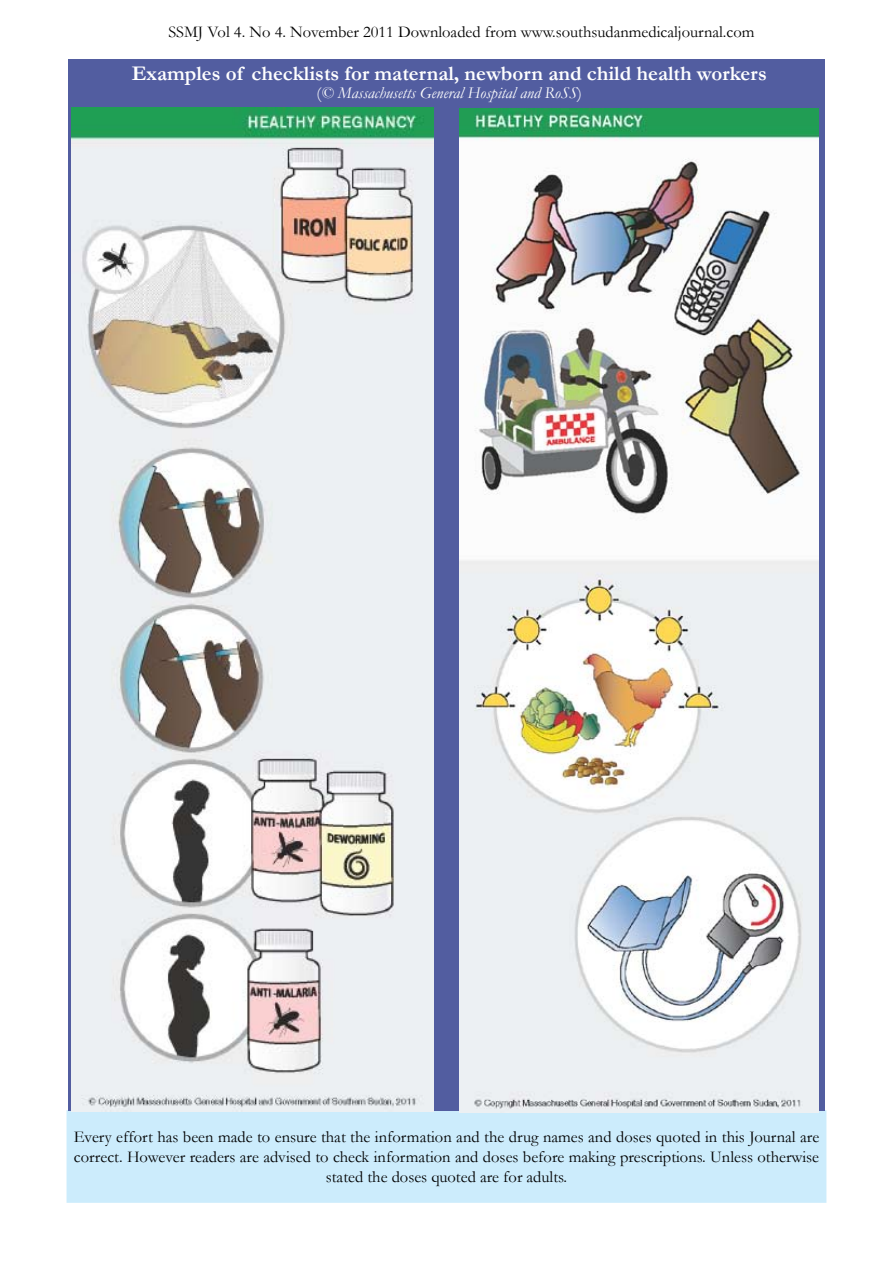
<style>
.page{position:relative;width:893px;height:1263px;background:#fff}
.page>*{position:absolute;margin:0;border:0;box-sizing:border-box;transform-origin:0 0}
.t1{font:700 21px "Garamond";color:#fff}
.t2{font:16.5px/19.8px "Garamond";color:#000;text-align:center}
.t3{font:italic 16.5px "Garamond";color:#fff}
.s1{font-style:normal}
</style>
<div class="page">
<div style="left:68px;top:1112px;width:757px;height:89px;background:#ccecfc"></div>
<div style="left:67px;top:1110px;width:759px;height:93px;border:3px solid #ccecfc"></div>
<div style="left:68px;top:60px;width:757px;height:1051px;background:#525da0"></div>
<img style="left:71px;top:107px;width:362px;height:1004px">
<img style="left:459px;top:108px;width:359px;height:1004px">
<p class="t2" style="left:168px;top:21px;width:588px">SSMJ Vol 4. No 4. November 2011 Downloaded from www.southsudanmedicaljournal.com</p>
<p class="t1" style="left:132px;top:59px;width:636px">Examples of checklists for maternal, newborn and child health workers</p>
<p class="t3" style="left:316px;top:82px;width:267px"><span class="s1">(</span>© Massachusetts General Hospital and RoSS<span class="s1">)</span></p>
<p class="t2" style="left:74px;top:1126px;width:747px">Every effort has been made to ensure that the information and the drug names and doses quoted in this Journal are correct. However readers are advised to check information and doses before making prescriptions. Unless otherwise stated the doses quoted are for adults.</p>
</div>
